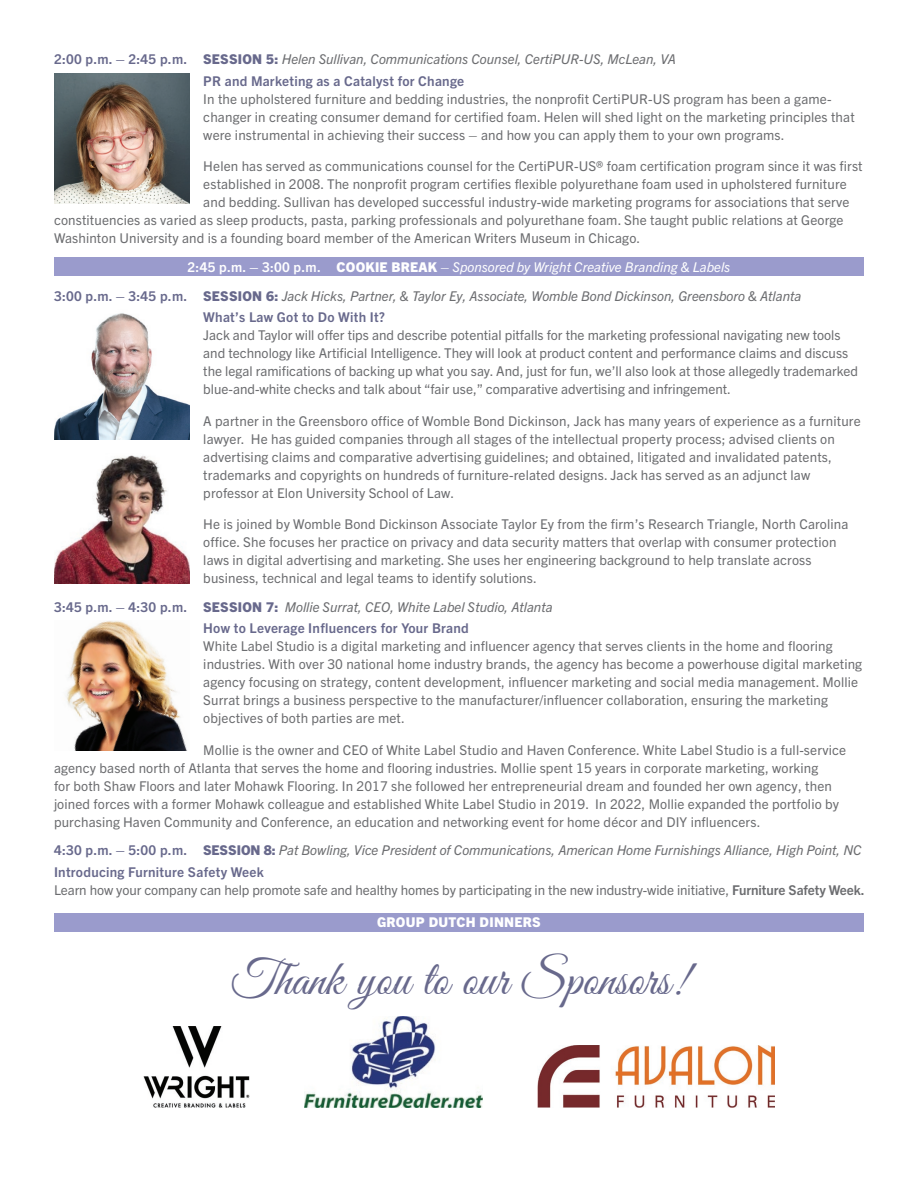
<style>
.page{position:relative;width:918px;height:1188px;background:#fff}
.page>*{position:absolute;margin:0;border:0;box-sizing:border-box;transform-origin:0 0}
.t1{font:49.05px "Great Vibes";color:#68698c}
.t2{font:13.5px/18px "Trade Gothic Next LT Pro";letter-spacing:.01em;color:#6c6d70}
.t3{font:italic 13.5px "Trade Gothic Next LT Pro";color:#6c6d70}
.t4{font:700 13.5px "Trade Gothic Next LT Pro";letter-spacing:.02em;color:#68698c}
.t5{font:italic 13.5px "Trade Gothic Next LT Pro";color:#fff}
.t6{font:700 13.5px "Trade Gothic Next LT Pro";color:#fff}
.t7{font:800 13.5px "Trade Gothic Next LT Pro";letter-spacing:.02em;color:#fff}
.s1{font-weight:800;font-style:normal;color:#68698c}
.s2{font-weight:800;font-style:normal}
.s3{font-weight:700}
</style>
<div class="page">
<div style="left:54px;top:258px;width:810px;height:18px;background:#9a9bcc"></div>
<div style="left:54px;top:913px;width:810px;height:18px;background:#9a9bcc"></div>
<img style="left:54px;top:74px;width:136px;height:129px">
<img style="left:54px;top:313px;width:136px;height:126px">
<img style="left:54px;top:455px;width:136px;height:128px">
<img style="left:66px;top:621px;width:121px;height:130px">
<img style="left:538px;top:1046px;width:236px;height:61px">
<img style="left:144px;top:1026px;width:105px;height:81px">
<img style="left:305px;top:1017px;width:177px;height:90px">
<p class="t4" style="left:54px;top:50px;width:135px">2:00 p.m. – 2:45 p.m.</p>
<p class="t3" style="left:203px;top:50px;width:474px"><span class="s1">SESSION 5:</span> Helen Sullivan, Communications Counsel, CertiPUR-US, McLean, VA</p>
<p class="t4" style="left:203px;top:72px;width:262px">PR and Marketing as a Catalyst for Change</p>
<p class="t2" style="left:203px;top:89px;width:653px">In the upholstered furniture and bedding industries, the nonprofit CertiPUR-US program has been a game&shy;changer in creating consumer demand for certified foam. Helen will shed light on the marketing principles that were instrumental in achieving their success – and how you can apply them to your own programs.</p>
<p class="t2" style="left:203px;top:157px;width:661px">Helen has served as communications counsel for the CertiPUR-US® foam certification program since it was first</p>
<p class="t2" style="left:203px;top:175px;width:645px">established in 2008. The nonprofit program certifies flexible polyurethane foam used in upholstered furniture</p>
<p class="t2" style="left:203px;top:193px;width:648px">and bedding. Sullivan has developed successful industry-wide marketing programs for associations that serve</p>
<p class="t2" style="left:54px;top:211px;width:791px">constituencies as varied as sleep products, pasta, parking professionals and polyurethane foam. She taught public relations at George</p>
<p class="t2" style="left:54px;top:229px;width:588px">Washinton University and is a founding board member of the American Writers Museum in Chicago.</p>
<p class="t6" style="left:188px;top:258px;width:135px">2:45 p.m. – 3:00 p.m.</p>
<p class="t5" style="left:337px;top:258px;width:395px"><span class="s2">COOKIE BREAK</span> – Sponsored by Wright Creative Branding &amp; Labels</p>
<p class="t4" style="left:203px;top:308px;width:183px">What’s Law Got to Do With It?</p>
<p class="t2" style="left:203px;top:325px;width:656px">Jack and Taylor will offer tips and describe potential pitfalls for the marketing professional navigating new tools and technology like Artificial Intelligence. They will look at product content and performance claims and discuss the legal ramifications of backing up what you say. And, just for fun, we’ll also look at those allegedly trademarked blue-and-white checks and talk about “fair use,” comparative advertising and infringement.</p>
<p class="t2" style="left:203px;top:411px;width:659px">A partner in the Greensboro office of Womble Bond Dickinson, Jack has many years of experience as a furniture lawyer. He has guided companies through all stages of the intellectual property process; advised clients on advertising claims and comparative advertising guidelines; and obtained, litigated and invalidated patents, trademarks and copyrights on hundreds of furniture-related designs. Jack has served as an adjunct law professor at Elon University School of Law.</p>
<p class="t2" style="left:203px;top:514px;width:647px">He is joined by Womble Bond Dickinson Associate Taylor Ey from the firm’s Research Triangle, North Carolina office. She focuses her practice on privacy and data security matters that overlap with consumer protection laws in digital advertising and marketing. She uses her engineering background to help translate across business, technical and legal teams to identify solutions.</p>
<p class="t4" style="left:54px;top:286px;width:135px">3:00 p.m. – 3:45 p.m.</p>
<p class="t3" style="left:203px;top:286px;width:600px"><span class="s1">SESSION 6:</span> Jack Hicks, Partner, &amp; Taylor Ey, Associate, Womble Bond Dickinson, Greensboro &amp; Atlanta</p>
<p class="t4" style="left:54px;top:598px;width:135px">3:45 p.m. – 4:30 p.m.</p>
<p class="t3" style="left:203px;top:598px;width:351px"><span class="s1">SESSION 7:</span> Mollie Surrat, CEO, White Label Studio, Atlanta</p>
<p class="t4" style="left:203px;top:619px;width:267px">How to Leverage Influencers for Your Brand</p>
<p class="t2" style="left:203px;top:637px;width:660px">White Label Studio is a digital marketing and influencer agency that serves clients in the home and flooring industries. With over 30 national home industry brands, the agency has become a powerhouse digital marketing agency focusing on strategy, content development, influencer marketing and social media management. Mollie Surrat brings a business perspective to the manufacturer/influencer collaboration, ensuring the marketing objectives of both parties are met.</p>
<p class="t2" style="left:54px;top:740px;width:794px;text-indent:149px">Mollie is the owner and CEO of White Label Studio and Haven Conference. White Label Studio is a full-service agency based north of Atlanta that serves the home and flooring industries. Mollie spent 15 years in corporate marketing, working<br>for both Shaw Floors and later Mohawk Flooring. In 2017 she followed her entrepreneurial dream and founded her own agency, then joined forces with a former Mohawk colleague and established White Label Studio in 2019. In 2022, Mollie expanded the portfolio by purchasing Haven Community and Conference, an education and networking event for home décor and DIY influencers.</p>
<p class="t4" style="left:54px;top:863px;width:211px">Introducing Furniture Safety Week</p>
<p class="t2" style="left:54px;top:880px;width:812px">Learn how your company can help promote safe and healthy homes by participating in the new industry-wide initiative, <span class="s3">Furniture Safety Week.</span></p>
<p class="t4" style="left:54px;top:841px;width:135px">4:30 p.m. – 5:00 p.m.</p>
<p class="t3" style="left:203px;top:841px;width:660px"><span class="s1">SESSION 8:</span> Pat Bowling, Vice President of Communications, American Home Furnishings Alliance, High Point, NC</p>
<p class="t7" style="left:377px;top:913px;width:165px">GROUP DUTCH DINNERS</p>
<p class="t1" style="left:230px;top:948px;width:459px">Thank you to our Sponsors!</p>
</div>
